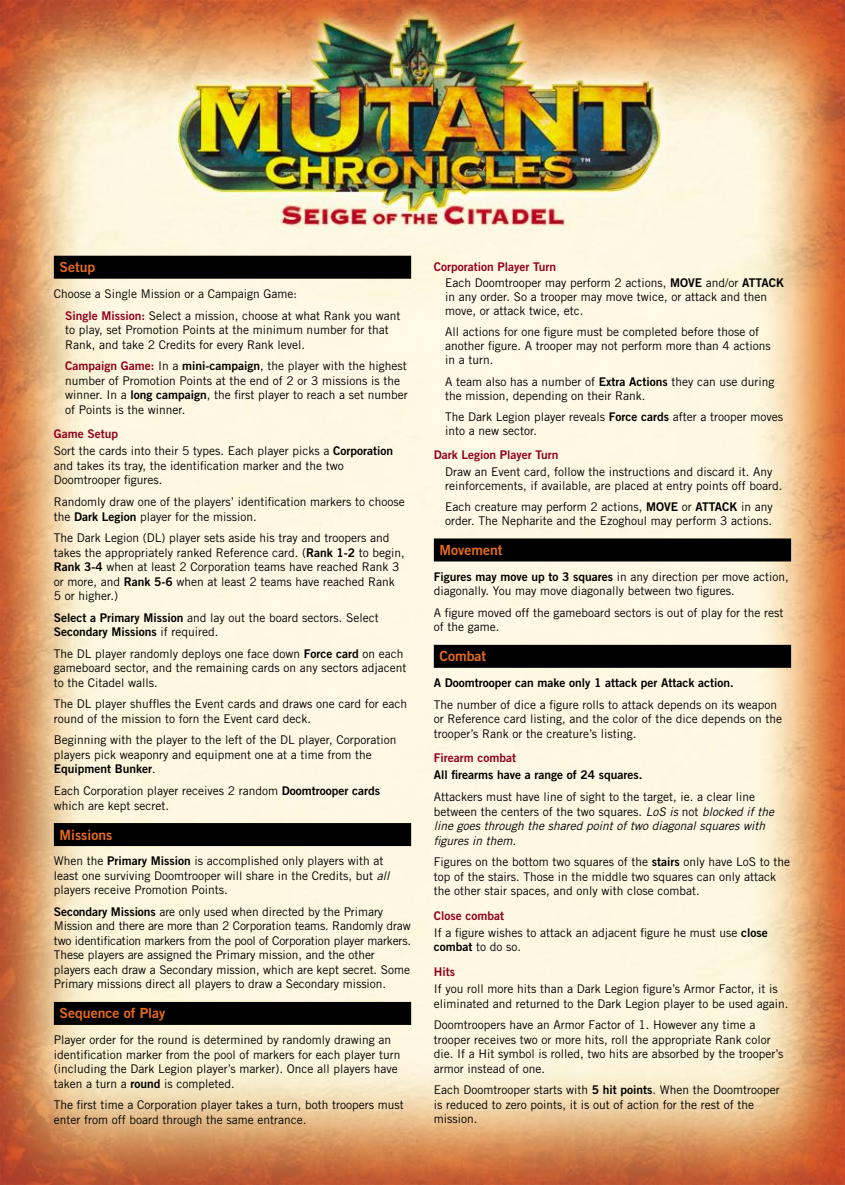
<style>
.page{position:relative;width:845px;height:1185px;background:#fff}
.page>*{position:absolute;margin:0;border:0;box-sizing:border-box;transform-origin:0 0}
.t1{font:14px "Trade Gothic Bold Two";color:#e76c1d}
.t2{font:12px/14.4px "Trade Gothic";color:#000}
.t3{font:12px "Trade Gothic Bold Two";color:#000}
.t4{font:12px "Trade Gothic Bold Two";color:#94001c}
.s1{font-family:"Trade Gothic Bold Two";color:#94001c}
.s2{font-family:"Trade Gothic Bold Two"}
.s3{font-family:"Trade Gothic"}
.s4{font-style:italic}
</style>
<div class="page">
<img style="left:0;top:0;width:845px;height:1185px">
<div style="left:54px;top:256px;width:357px;height:23px;background:#000"></div>
<div style="left:54px;top:823px;width:357px;height:23px;background:#000"></div>
<div style="left:54px;top:1002px;width:357px;height:23px;background:#000"></div>
<div style="left:434px;top:538px;width:357px;height:23px;background:#000"></div>
<div style="left:434px;top:645px;width:357px;height:23px;background:#000"></div>
<p class="t1" style="left:60px;top:258px;width:37px">Setup</p>
<p class="t2" style="left:65px;top:283px;width:337px;line-height:21.6px;text-indent:-11px">Choose a Single Mission or a Campaign Game:<br><span class="s1">Single Mission:</span> Select a mission, choose at what Rank you want</p>
<p class="t2" style="left:65px;top:322px;width:325px">to play, set Promotion Points at the minimum number for that<br>Rank, and take 2 Credits for every Rank level.</p>
<p class="t2" style="left:65px;top:359px;width:344px"><span class="s1">Campaign Game:</span> In a <span class="s2">mini-campaign</span>, the player with the highest number of Promotion Points at the end of 2 or 3 missions is the winner. In a <span class="s2">long campaign</span>, the first player to reach a set number of Points is the winner.</p>
<p class="t4" style="left:54px;top:426px;width:66px">Game Setup</p>
<p class="t2" style="left:54px;top:444px;width:341px">Sort the cards into their 5 types. Each player picks a <span class="s2">Corporation </span>and takes its tray, the identification marker and the two<br>Doomtrooper figures.</p>
<p class="t2" style="left:54px;top:494px;width:352px">Randomly draw one of the players’ identification markers to choose the <span class="s2">Dark Legion</span> player for the mission.</p>
<p class="t2" style="left:54px;top:530px;width:352px">The Dark Legion (DL) player sets aside his tray and troopers and takes the appropriately ranked Reference card. (<span class="s2">Rank 1-2</span> to begin, <span class="s2">Rank 3-4</span> when at least 2 Corporation teams have reached Rank 3 or more, and <span class="s2">Rank 5-6</span> when at least 2 teams have reached Rank 5 or higher.)</p>
<p class="t2" style="left:54px;top:610px;width:326px"><span class="s2">Select a Primary Mission</span> and lay out the board sectors. Select</p>
<p class="t3" style="left:54px;top:624px;width:166px">Secondary Missions <span class="s3">if required.</span></p>
<p class="t2" style="left:54px;top:646px;width:354px">The DL player randomly deploys one face down <span class="s2">Force card</span> on each gameboard sector, and the remaining cards on any sectors adjacent to the Citadel walls.</p>
<p class="t2" style="left:54px;top:697px;width:355px">The DL player shuffles the Event cards and draws one card for each round of the mission to forn the Event card deck.</p>
<p class="t2" style="left:54px;top:733px;width:344px">Beginning with the player to the left of the DL player, Corporation players pick weaponry and equipment one at a time from the</p>
<p class="t3" style="left:54px;top:762px;width:104px">Equipment Bunker<span class="s3">.</span></p>
<p class="t2" style="left:54px;top:783px;width:328px">Each Corporation player receives 2 random <span class="s2">Doomtrooper cards </span>which are kept secret.</p>
<p class="t1" style="left:60px;top:826px;width:54px">Missions</p>
<p class="t2" style="left:54px;top:854px;width:337px">When the <span class="s2">Primary Mission</span> is accomplished only players with at least one surviving Doomtrooper will share in the Credits, but <span class="s4">all </span>players receive Promotion Points.</p>
<p class="t2" style="left:54px;top:904px;width:359px"><span class="s2">Secondary Missions</span> are only used when directed by the Primary Mission and there are more than 2 Corporation teams. Randomly draw two identification markers from the pool of Corporation player markers.<br>These players are assigned the Primary mission, and the other players each draw a Secondary mission, which are kept secret. Some Primary missions direct all players to draw a Secondary mission.</p>
<p class="t1" style="left:60px;top:1005px;width:107px">Sequence of Play</p>
<p class="t2" style="left:54px;top:1032px;width:348px">Player order for the round is determined by randomly drawing an identification marker from the pool of markers for each player turn (including the Dark Legion player’s marker). Once all players have taken a turn a <span class="s2">round</span> is completed.</p>
<p class="t2" style="left:54px;top:1097px;width:351px">The first time a Corporation player takes a turn, both troopers must enter from off board through the same entrance.</p>
<p class="t4" style="left:434px;top:259px;width:124px">Corporation Player Turn</p>
<p class="t2" style="left:445px;top:276px;width:340px">Each Doomtrooper may perform 2 actions, <span class="s2">MOVE</span> and/or <span class="s2">ATTACK </span>in any order. So a trooper may move twice, or attack and then move, or attack twice, etc.</p>
<p class="t2" style="left:445px;top:325px;width:327px">All actions for one figure must be completed before those of another figure. A trooper may not perform more than 4 actions in a turn.</p>
<p class="t2" style="left:445px;top:374px;width:331px">A team also has a number of <span class="s2">Extra Actions</span> they can use during the mission, depending on their Rank.</p>
<p class="t2" style="left:445px;top:409px;width:339px">The Dark Legion player reveals <span class="s2">Force cards</span> after a trooper moves into a new sector.</p>
<p class="t4" style="left:434px;top:447px;width:126px">Dark Legion Player Turn</p>
<p class="t2" style="left:445px;top:464px;width:339px">Draw an Event card, follow the instructions and discard it. Any reinforcements, if available, are placed at entry points off board.</p>
<p class="t2" style="left:445px;top:500px;width:329px">Each creature may perform 2 actions, <span class="s2">MOVE</span> or <span class="s2">ATTACK</span> in any order. The Nepharite and the Ezoghoul may perform 3 actions.</p>
<p class="t1" style="left:439px;top:541px;width:64px">Movement</p>
<p class="t2" style="left:434px;top:569px;width:356px"><span class="s2">Figures may move up to 3 squares</span> in any direction per move action, diagonally. You may move diagonally between two figures.</p>
<p class="t2" style="left:434px;top:605px;width:351px">A figure moved off the gameboard sectors is out of play for the rest of the game.</p>
<p class="t1" style="left:439px;top:648px;width:48px">Combat</p>
<p class="t3" style="left:434px;top:675px;width:301px">A Doomtrooper can make only 1 attack per Attack action.</p>
<p class="t2" style="left:434px;top:697px;width:350px">The number of dice a figure rolls to attack depends on its weapon or Reference card listing, and the color of the dice depends on the trooper’s Rank or the creature’s listing.</p>
<p class="t4" style="left:434px;top:750px;width:84px">Firearm combat</p>
<p class="t3" style="left:434px;top:768px;width:210px">All firearms have a range of 24 squares.</p>
<p class="t2" style="left:434px;top:789px;width:342px">Attackers must have line of sight to the target, ie. a clear line between the centers of the two squares. <span class="s4">LoS is</span> not <span class="s4">blocked if the line goes through the shared point of two diagonal squares with figures in them.</span></p>
<p class="t2" style="left:434px;top:854px;width:358px">Figures on the bottom two squares of the <span class="s2">stairs</span> only have LoS to the top of the stairs. Those in the middle two squares can only attack the other stair spaces, and only with close combat.</p>
<p class="t4" style="left:434px;top:908px;width:72px">Close combat</p>
<p class="t2" style="left:434px;top:925px;width:335px">If a figure wishes to attack an adjacent figure he must use <span class="s2">close combat</span> to do so.</p>
<p class="t4" style="left:434px;top:964px;width:23px">Hits</p>
<p class="t2" style="left:434px;top:981px;width:356px">If you roll more hits than a Dark Legion figure’s Armor Factor, it is eliminated and returned to the Dark Legion player to be used again.</p>
<p class="t2" style="left:434px;top:1018px;width:351px">Doomtroopers have an Armor Factor of 1. However any time a trooper receives two or more hits, roll the appropriate Rank color die. If a Hit symbol is rolled, two hits are absorbed by the trooper’s armor instead of one.</p>
<p class="t2" style="left:434px;top:1083px;width:347px">Each Doomtrooper starts with <span class="s2">5 hit points</span>. When the Doomtrooper is reduced to zero points, it is out of action for the rest of the mission.</p>
</div>
